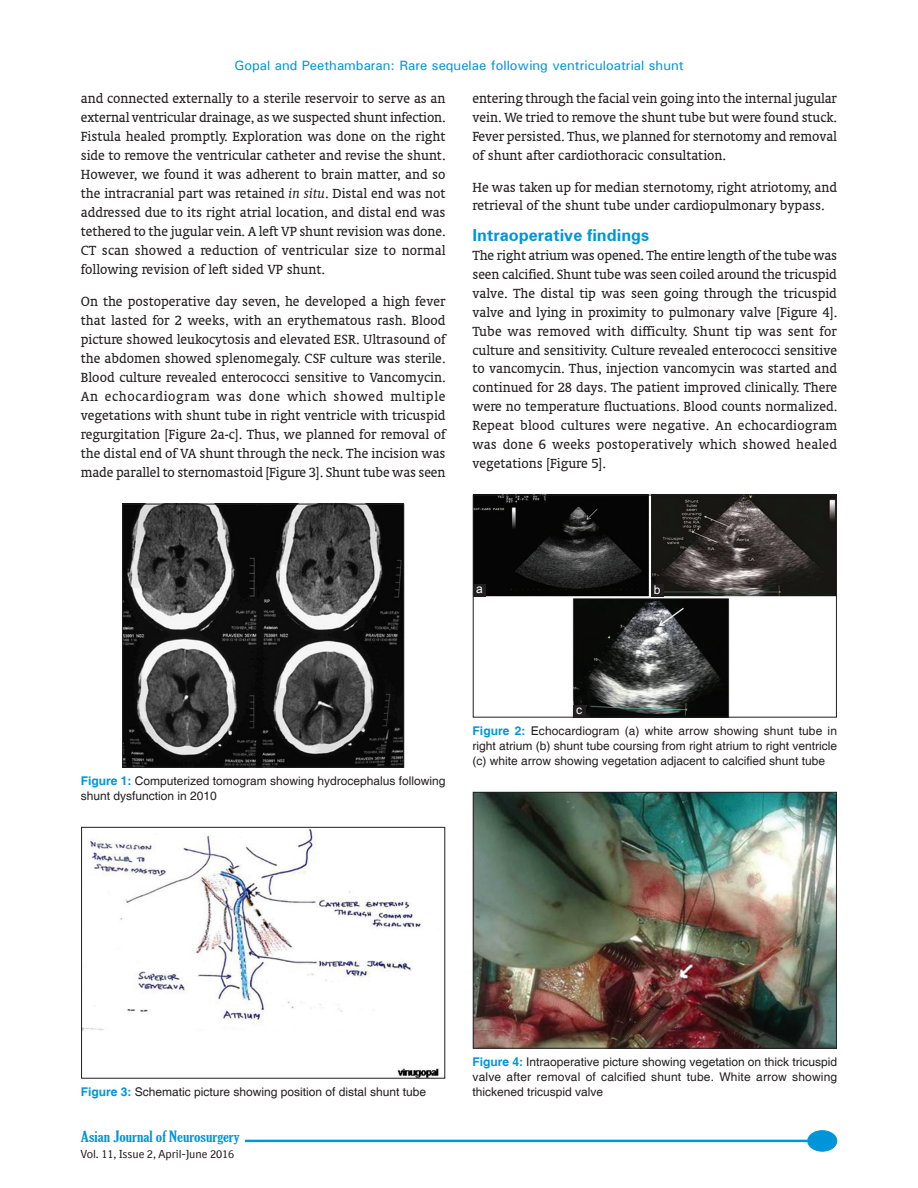
<style>
.page{position:relative;width:918px;height:1188px;background:#fff}
.page>*{position:absolute;margin:0;border:0;box-sizing:border-box;transform-origin:0 0}
.t1{font:700 16.5px "Zurich BT";color:#0095d9}
.TX{font:15px/19px "Oranda BT";color:#231f20;text-align:justify}
.RF{font:extra-condensed 15px "Gloucester";color:#0095d9;scale:1.25 1}
.t2{font:500 13.5px "Univers";color:#0095d9}
.FGC{font:12px/15px "Helvetica";color:#231f20;text-align:justify}
.LABEL{font:12px "Arial";color:#fff}
.RF_RECTO_1{font:11.25px "BI Sans";letter-spacing:-.005em;color:#231f20}
.s1{font-style:italic}
.s2{font-weight:700;color:#0095d9}
</style>
<div class="page">
<div style="left:808px;top:1131px;width:29px;height:20px;background:#0095d9;border-radius:50%"></div>
<div style="left:807px;top:1130px;width:30px;height:22px;border:1px solid #0095d9;border-radius:50%"></div>
<hr style="left:245px;top:1140px;width:562px;height:2px;background:#0095d9">
<img style="left:124px;top:506px;width:278px;height:259px">
<div style="left:122px;top:504px;width:282px;height:263px;border:1px solid #231f20"></div>
<img style="left:83px;top:829px;width:356px;height:247px">
<div style="left:81px;top:827px;width:364px;height:251px;border:1px solid #231f20"></div>
<img style="left:475px;top:794px;width:360px;height:252px">
<div style="left:473px;top:792px;width:364px;height:256px;border:1px solid #231f20"></div>
<img style="left:475px;top:497px;width:360px;height:218px">
<div style="left:473px;top:495px;width:364px;height:222px;border:1px solid #231f20"></div>
<div style="left:651px;top:584px;width:13px;height:12px;background:#231f20"></div>
<div style="left:473px;top:584px;width:13px;height:12px;background:#231f20"></div>
<div style="left:573px;top:705px;width:13px;height:12px;background:#231f20"></div>
<p class="t2" style="left:234px;top:57px;width:451px">Gopal and Peethambaran: Rare sequelae following ventriculoatrial shunt</p>
<p class="TX" style="left:81px;top:89px;width:366px">and connected externally to a sterile reservoir to serve as an external ventricular drainage, as we suspected shunt infection.<br>Fistula healed promptly. Exploration was done on the right side to remove the ventricular catheter and revise the shunt.<br>However, we found it was adherent to brain matter, and so the intracranial part was retained <span class="s1">in situ</span>. Distal end was not addressed due to its right atrial location, and distal end was tethered to the jugular vein. A left VP shunt revision was done.<br>CT scan showed a reduction of ventricular size to normal following revision of left sided VP shunt.</p>
<p class="TX" style="left:81px;top:292px;width:366px">On the postoperative day seven, he developed a high fever that lasted for 2 weeks, with an erythematous rash. Blood picture showed leukocytosis and elevated ESR. Ultrasound of the abdomen showed splenomegaly. CSF culture was sterile.<br>Blood culture revealed enterococci sensitive to Vancomycin.<br>An echocardiogram was done which showed multiple vegetations with shunt tube in right ventricle with tricuspid regurgitation [Figure 2a‑c]. Thus, we planned for removal of the distal end of VA shunt through the neck. The incision was made parallel to sternomastoid [Figure 3]. Shunt tube was seen</p>
<p class="TX" style="left:472px;top:89px;width:366px">entering through the facial vein going into the internal jugular vein. We tried to remove the shunt tube but were found stuck.<br>Fever persisted. Thus, we planned for sternotomy and removal of shunt after cardiothoracic consultation.</p>
<p class="TX" style="left:472px;top:177px;width:366px">He was taken up for median sternotomy, right atriotomy, and retrieval of the shunt tube under cardiopulmonary bypass.</p>
<h2 class="t1" style="left:472px;top:225px;width:178px">Intraoperative findings</h2>
<p class="TX" style="left:472px;top:246px;width:366px">The right atrium was opened. The entire length of the tube was seen calcified. Shunt tube was seen coiled around the tricuspid valve. The distal tip was seen going through the tricuspid valve and lying in proximity to pulmonary valve [Figure 4].<br>Tube was removed with difficulty. Shunt tip was sent for culture and sensitivity. Culture revealed enterococci sensitive to vancomycin. Thus, injection vancomycin was started and continued for 28 days. The patient improved clinically. There were no temperature fluctuations. Blood counts normalized.<br>Repeat blood cultures were negative. An echocardiogram was done 6 weeks postoperatively which showed healed vegetations [Figure 5].</p>
<p class="LABEL" style="left:476px;top:581px;width:8px">a</p>
<p class="LABEL" style="left:654px;top:582px;width:8px">b</p>
<p class="FGC" style="left:81px;top:774px;width:366px"><span class="s2">Figure 1:</span> Computerized tomogram showing hydrocephalus following shunt dysfunction in 2010</p>
<p class="LABEL" style="left:576px;top:702px;width:7px">c</p>
<p class="FGC" style="left:472px;top:724px;width:366px"><span class="s2">Figure 2:</span> Echocardiogram (a) white arrow showing shunt tube in right atrium (b) shunt tube coursing from right atrium to right ventricle (c) white arrow showing vegetation adjacent to calcified shunt tube</p>
<p class="FGC" style="left:81px;top:1085px;width:347px"><span class="s2">Figure 3:</span> Schematic picture showing position of distal shunt tube</p>
<p class="RF" style="left:81px;top:1128px;width:129px">Asian Journal of Neurosurgery</p>
<p class="RF_RECTO_1" style="left:81px;top:1148px;width:155px">Vol. 11, Issue 2, April‑June 2016</p>
<p class="FGC" style="left:472px;top:1055px;width:366px"><span class="s2">Figure 4:</span> Intraoperative picture showing vegetation on thick tricuspid valve after removal of calcified shunt tube. White arrow showing thickened tricuspid valve</p>
</div>
